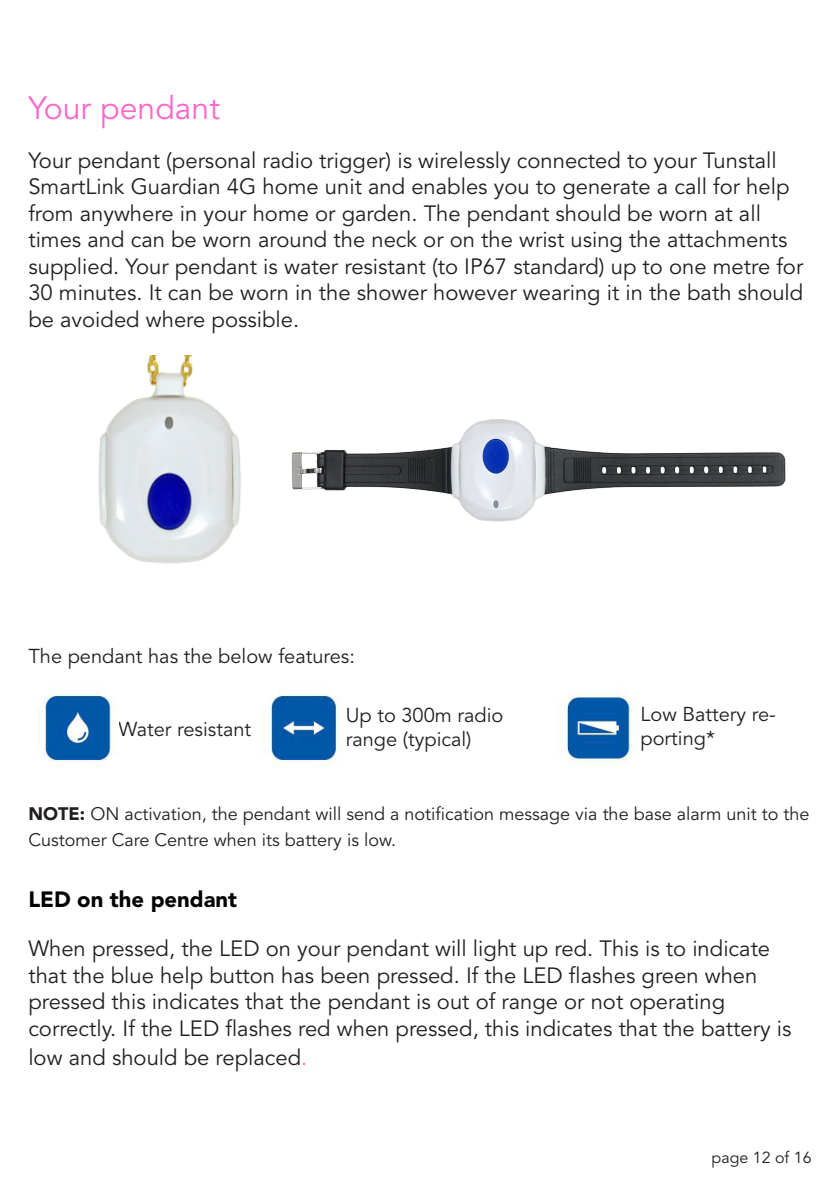
<style>
.page{position:relative;width:840px;height:1191px;background:#fff}
.page>*{position:absolute;margin:0;border:0;box-sizing:border-box;transform-origin:0 0}
.t1{font:32px "Avenir LT Std";color:#f6c}
.t2{font:22px/26.4px "Avenir LT Std";color:#231f20}
.t3{font:900 22px "Avenir LT Std";color:#000}
.t4{font:20px/24px "Avenir LT Std";color:#231f20}
.t5{font:18px/26.4px "Avenir LT Std";color:#231f20}
.t6{font:16px "Avenir LT Std";color:#231f20}
.s1{font-weight:900}
.s2{color:#f6c}
</style>
<div class="page">
<img style="left:263px;top:692px;width:79px;height:75px">
<img style="left:557px;top:687px;width:82px;height:82px">
<img style="left:39px;top:685px;width:77px;height:82px">
<img style="left:291px;top:419px;width:495px;height:103px">
<img style="left:98px;top:355px;width:143px;height:209px">
<p class="t1" style="left:28px;top:89px;width:193px">Your pendant</p>
<p class="t2" style="left:28px;top:148px;width:776px">Your pendant (personal radio trigger) is wirelessly connected to your Tunstall SmartLink Guardian 4G home unit and enables you to generate a call for help from anywhere in your home or garden. The pendant should be worn at all times and can be worn around the neck or on the wrist using the attachments supplied. Your pendant is water resistant (to IP67 standard) up to one metre for 30 minutes. It can be worn in the shower however wearing it in the bath should be avoided where possible.</p>
<p class="t4" style="left:28px;top:644px;width:328px">The pendant has the below features:</p>
<p class="t4" style="left:118px;top:717px;width:134px">Water resistant</p>
<p class="t4" style="left:345px;top:704px;width:159px">Up to 300m radio range (typical)</p>
<p class="t4" style="left:640px;top:702px;width:137px">Low Battery re&shy;porting*</p>
<p class="t5" style="left:28px;top:801px;width:782px"><span class="s1">NOTE:</span> ON activation, the pendant will send a notification message via the base alarm unit to the<br>Customer Care Centre when its battery is low.</p>
<p class="t3" style="left:28px;top:886px;width:210px">LED on the pendant</p>
<p class="t2" style="left:28px;top:936px;width:764px">When pressed, the LED on your pendant will light up red. This is to indicate that the blue help button has been pressed. If the LED flashes green when pressed this indicates that the pendant is out of range or not operating correctly. If the LED flashes red when pressed, this indicates that the battery is</p>
<p class="t2" style="left:28px;top:1044px;width:280px">low and should be replaced<span class="s2">.</span></p>
<p class="t6" style="left:711px;top:1147px;width:101px">page 12 of 16</p>
</div>
